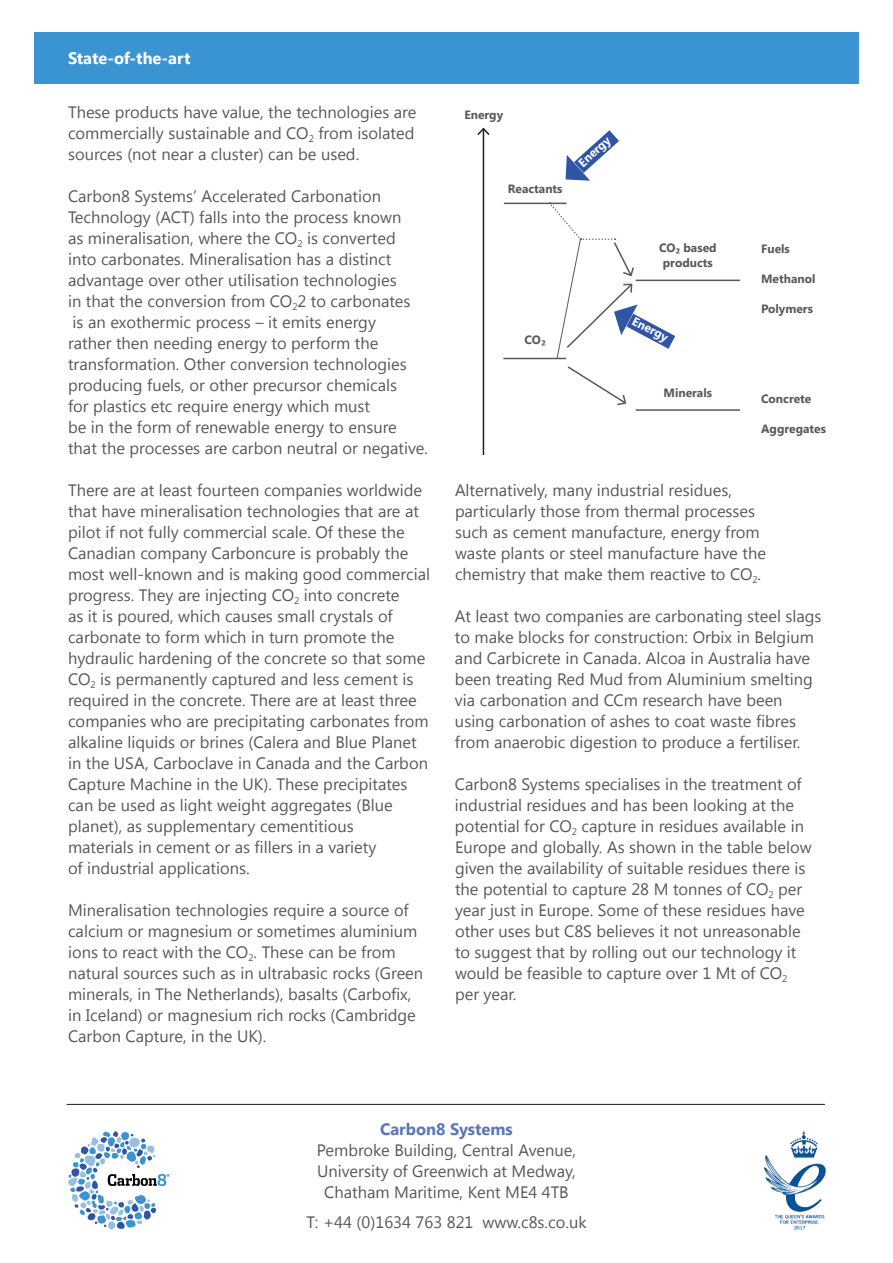
<style>
.page{position:relative;width:893px;height:1263px;background:#fff}
.page>*{position:absolute;margin:0;border:0;box-sizing:border-box;transform-origin:0 0}
.t1{font:16.5px/21px "Segoe UI";color:#57585a}
.t2{font:700 16.5px "Segoe UI";color:#fff}
.t3{font:700 16.5px "Segoe UI";color:#5a76b7}
.t4{font:700 12px/15px "Segoe UI";color:#57585a;text-align:center}
.t5{font:700 12px "Segoe UI";color:#fff}
</style>
<div class="page">
<div style="left:34px;top:32px;width:825px;height:51px;background:#3994d1"></div>
<hr style="left:67px;top:1104px;width:758px;height:1px;background:#221f1f">
<svg style="left:68px;top:1131px;width:101px;height:99px"></svg>
<img style="left:764px;top:1131px;width:62px;height:99px">
<hr style="left:483px;top:129px;width:1px;height:326px;background:#221f1f">
<svg style="left:477px;top:127px;width:13px;height:10px"></svg>
<hr style="left:636px;top:280px;width:104px;height:1px;background:#57585a">
<hr style="left:636px;top:409px;width:104px;height:2px;background:#57585a">
<hr style="left:504px;top:203px;width:63px;height:1px;background:#57585a">
<hr style="left:503px;top:358px;width:63px;height:1px;background:#57585a">
<svg style="left:567px;top:366px;width:60px;height:40px"></svg>
<svg style="left:566px;top:130px;width:53px;height:51px"></svg>
<svg style="left:549px;top:202px;width:126px;height:157px"></svg>
<p class="t2" style="left:68px;top:51px;width:124px">State-of-the-art</p>
<p class="t1" style="left:68px;top:104px;width:350px">These products have value, the technologies are commercially sustainable and CO<sub>2</sub> from isolated sources (not near a cluster) can be used.</p>
<p class="t1" style="left:68px;top:188px;width:362px">Carbon8 Systems’ Accelerated Carbonation Technology (ACT) falls into the process known<br>as mineralisation, where the CO<sub>2</sub> is converted into carbonates. Mineralisation has a distinct advantage over other utilisation technologies<br>in that the conversion from CO<sub>2</sub>2 to carbonates<br>is an exothermic process – it emits energy<br>rather then needing energy to perform the transformation. Other conversion technologies producing fuels, or other precursor chemicals<br>for plastics etc require energy which must<br>be in the form of renewable energy to ensure that the processes are carbon neutral or negative.</p>
<p class="t1" style="left:68px;top:482px;width:364px">There are at least fourteen companies worldwide that have mineralisation technologies that are at pilot if not fully commercial scale. Of these the Canadian company Carboncure is probably the most well-known and is making good commercial progress. They are injecting CO<sub>2</sub> into concrete<br>as it is poured, which causes small crystals of carbonate to form which in turn promote the hydraulic hardening of the concrete so that some CO<sub>2</sub> is permanently captured and less cement is required in the concrete. There are at least three companies who are precipitating carbonates from alkaline liquids or brines (Calera and Blue Planet in the USA, Carboclave in Canada and the Carbon Capture Machine in the UK). These precipitates can be used as light weight aggregates (Blue planet), as supplementary cementitious<br>materials in cement or as fillers in a variety<br>of industrial applications.</p>
<p class="t1" style="left:68px;top:902px;width:357px">Mineralisation technologies require a source of calcium or magnesium or sometimes aluminium ions to react with the CO<sub>2</sub>. These can be from natural sources such as in ultrabasic rocks (Green minerals, in The Netherlands), basalts (Carbofix, in Iceland) or magnesium rich rocks (Cambridge Carbon Capture, in the UK).</p>
<p class="t4" style="left:464px;top:109px;width:40px">Energy</p>
<p class="t4" style="left:508px;top:182px;width:56px">Reactants</p>
<p class="t5" style="left:577px;top:161px;width:40px;rotate:-43deg">Energy</p>
<p class="t4" style="left:525px;top:332px;width:23px">CO₂</p>
<p class="t4" style="left:659px;top:240px;width:59px">CO₂ based products</p>
<p class="t5" style="left:635px;top:316px;width:40px;rotate:27deg">Energy</p>
<p class="t4" style="left:663px;top:386px;width:50px">Minerals</p>
<p class="t4" style="left:761px;top:242px;width:30px">Fuels</p>
<p class="t4" style="left:761px;top:272px;width:56px">Methanol</p>
<p class="t4" style="left:761px;top:302px;width:53px">Polymers</p>
<p class="t4" style="left:761px;top:392px;width:52px">Concrete</p>
<p class="t4" style="left:761px;top:422px;width:66px">Aggregates</p>
<p class="t1" style="left:455px;top:482px;width:312px">Alternatively, many industrial residues, particularly those from thermal processes such as cement manufacture, energy from waste plants or steel manufacture have the chemistry that make them reactive to CO<sub>2</sub>.</p>
<p class="t1" style="left:455px;top:608px;width:368px">At least two companies are carbonating steel slags to make blocks for construction: Orbix in Belgium and Carbicrete in Canada. Alcoa in Australia have been treating Red Mud from Aluminium smelting via carbonation and CCm research have been using carbonation of ashes to coat waste fibres from anaerobic digestion to produce a fertiliser.</p>
<p class="t1" style="left:455px;top:776px;width:358px">Carbon8 Systems specialises in the treatment of industrial residues and has been looking at the potential for CO<sub>2</sub> capture in residues available in Europe and globally. As shown in the table below given the availability of suitable residues there is the potential to capture 28 M tonnes of CO<sub>2</sub> per year just in Europe. Some of these residues have other uses but C8S believes it not unreasonable to suggest that by rolling out our technology it would be feasible to capture over 1 Mt of CO<sub>2 </sub>per year.</p>
<p class="t3" style="left:380px;top:1123px;width:134px">Carbon8 Systems</p>
<p class="t1" style="left:317px;top:1141px;width:261px;text-align:center">Pembroke Building, Central Avenue,<br>University of Greenwich at Medway,<br>Chatham Maritime, Kent ME4 4TB</p>
<p class="t1" style="left:306px;top:1213px;width:282px">T: +44 (0)1634 763 821 www.c8s.co.uk</p>
</div>
